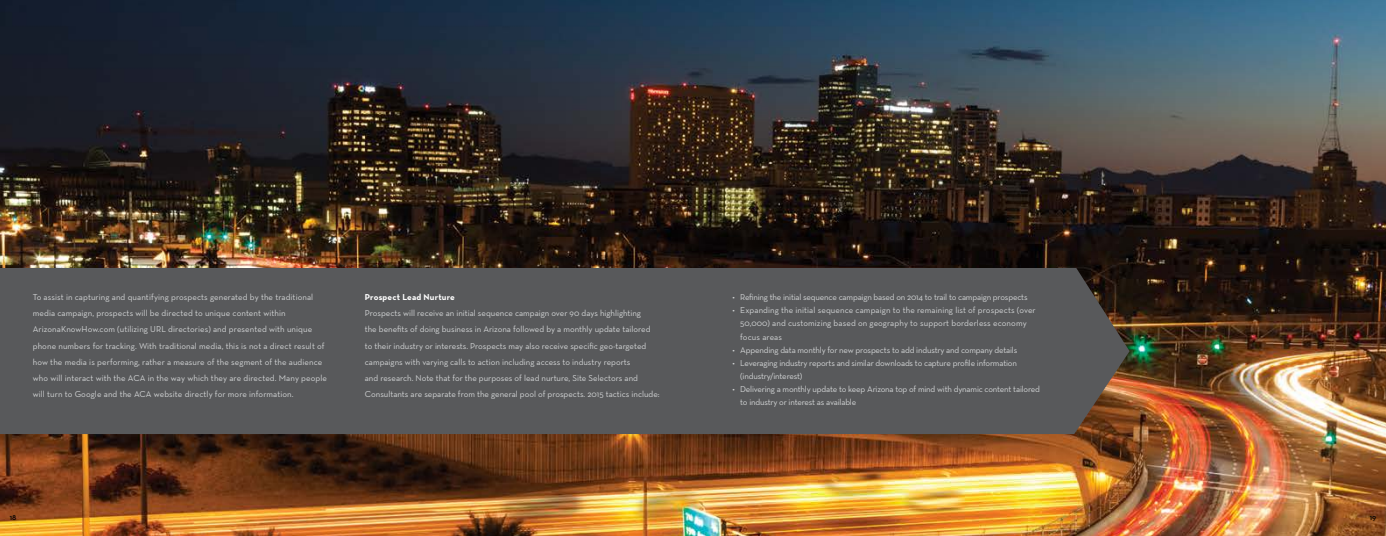
<style>
.page{position:relative;width:1386px;height:536px;background:#fff}
.page>*{position:absolute;margin:0;border:0;box-sizing:border-box;transform-origin:0 0}
.t1{font:8.75px/16.1px "Neutraface Text";color:#d1d3d4}
.t2{font:8.75px/13.1px "Neutraface Text";letter-spacing:-.02em;color:#d1d3d4}
.t3{font:700 8.75px "Neutraface Text";letter-spacing:.02em;color:#fff}
.t4{font:600 7.88px "Neutraface Text";color:#000}
</style>
<div class="page">
<img style="left:0;top:0;width:1386px;height:536px">
<div style="left:0;top:268px;width:1130px;height:166px;background:#58595b"></div>
<p class="t1" style="left:33px;top:289px;width:296px">To assist in capturing and quantifying prospects generated by the traditional media campaign, prospects will be directed to unique content within ArizonaKnowHow.com (utilizing URL directories) and presented with unique phone numbers for tracking. With traditional media, this is not a direct result of how the media is performing, rather a measure of the segment of the audience who will interact with the ACA in the way which they are directed. Many people will turn to Google and the ACA website directly for more information.</p>
<p class="t3" style="left:365px;top:291px;width:91px">Prospect Lead Nurture</p>
<p class="t1" style="left:365px;top:305px;width:296px">Prospects will receive an initial sequence campaign over 90 days highlighting<br>the benefits of doing business in Arizona followed by a monthly update tailored to their industry or interests. Prospects may also receive specific geo-targeted campaigns with varying calls to action including access to industry reports<br>and research. Note that for the purposes of lead nurture, Site Selectors and Consultants are separate from the general pool of prospects. 2015 tactics include:</p>
<p class="t2" style="left:732px;top:290px;width:297px">• Refining the initial sequence campaign based on 2014 to trail to campaign prospects</p>
<p class="t1" style="left:740px;top:303px;width:297px;line-height:13.1px;text-indent:-8px">• Expanding the initial sequence campaign to the remaining list of prospects (over<br>50,000) and customizing based on geography to support borderless economy focus areas</p>
<p class="t2" style="left:732px;top:343px;width:287px">• Appending data monthly for new prospects to add industry and company details</p>
<p class="t2" style="left:740px;top:356px;width:278px;text-indent:-8px">• Leveraging industry reports and similar downloads to capture profile information (industry/interest)</p>
<p class="t2" style="left:740px;top:382px;width:301px;text-indent:-8px">• Delivering a monthly update to keep Arizona top of mind with dynamic content tailored to industry or interest as available</p>
<p class="t4" style="left:10px;top:512px;width:8px">18</p>
<p class="t4" style="left:1370px;top:512px;width:8px">19</p>
</div>
